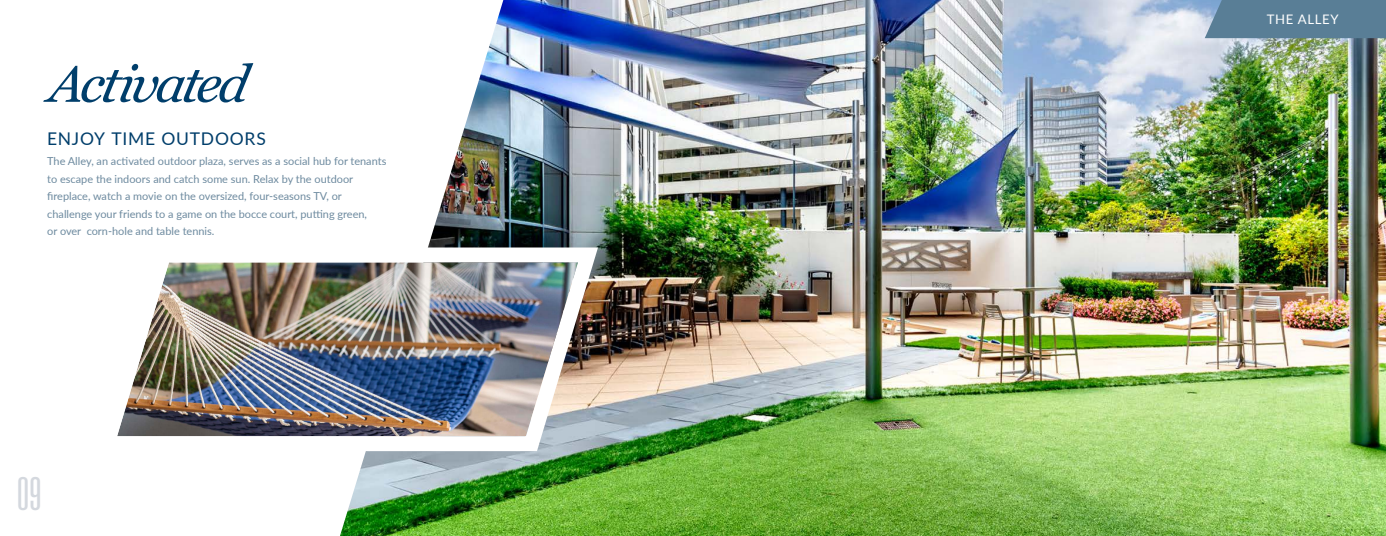
<style>
.page{position:relative;width:1386px;height:536px;background:#fff}
.page>*{position:absolute;margin:0;border:0;box-sizing:border-box;transform-origin:0 0}
.t1{font:italic 51.19px "Georgia";color:#003e6b}
.t2{font:300 ultra-condensed 45.5px "Univers LT Std";color:#d4d8de}
.t3{font:17.5px "Lato";letter-spacing:.045em;color:#003e6b}
.t4{font:13.12px "Lato";letter-spacing:.045em;color:#fff}
.t5{font:10.94px/17.5px "Lato";color:#6d8a9f}
</style>
<div class="page">
<img style="left:340px;top:0;width:1046px;height:536px">
<img style="left:117px;top:236px;width:491px;height:226px">
<div style="left:1205px;top:0;width:181px;height:38px;background:#597e96"></div>
<h1 class="t1" style="left:47px;top:52px;width:212px">Activated</h1>
<h3 class="t3" style="left:47px;top:126px;width:220px">ENJOY TIME OUTDOORS</h3>
<p class="t5" style="left:47px;top:152px;width:341px">The Alley, an activated outdoor plaza, serves as a social hub for tenants to escape the indoors and catch some sun. Relax by the outdoor fireplace, watch a movie on the oversized, four-seasons TV, or challenge your friends to a game on the bocce court, putting green,<br>or over corn-hole and table tennis.</p>
<h2 class="t2" style="left:17px;top:470px;width:27px">09</h2>
<p class="t4" style="left:1267px;top:10px;width:74px">THE ALLEY</p>
</div>
